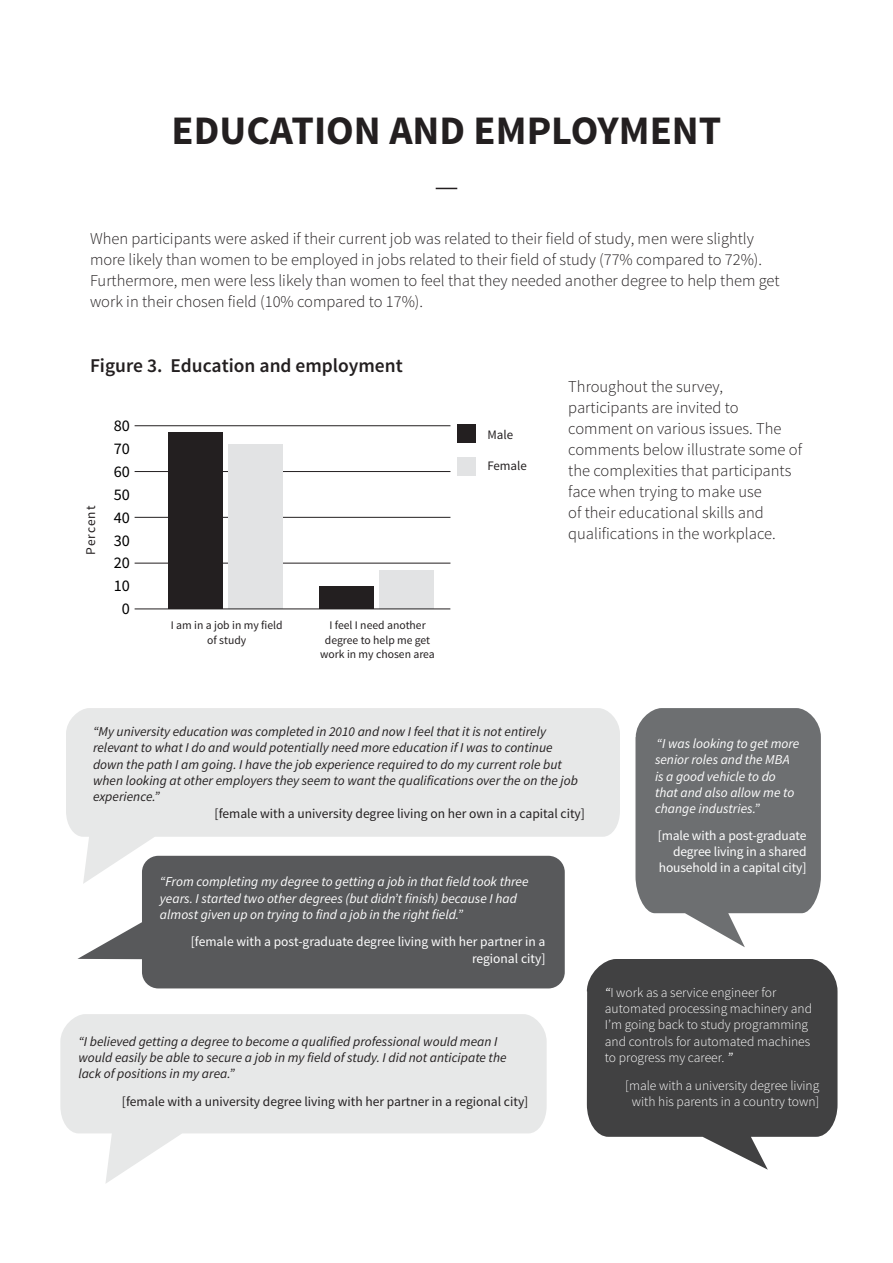
<style>
.page{position:relative;width:893px;height:1263px;background:#fff}
.page>*{position:absolute;margin:0;border:0;box-sizing:border-box;transform-origin:0 0}
.Page_Heading{font:700 40.5px "Source Sans Pro";color:#231f20}
.Sub-heading{font:600 19.5px "Source Sans Pro";color:#231f20}
.Body_Text{font:300 16.5px/21px "Source Sans Pro";color:#231f20}
.t1{font:16.2px "Source Sans Pro";color:#000}
.Body_Text-2{font:italic 13.5px/16.2px "Source Sans Pro";color:#231f20}
.Body_Text-3{font:italic 13.5px/16.2px "Source Sans Pro";color:#fff}
.Body_Text-4{font:300 13.5px/16.2px "Source Sans Pro";color:#fff}
.Body_Text-5{font:13.5px/16.2px "Source Sans Pro";letter-spacing:-.01em;color:#fff;text-align:right}
.Body_Text-6{font:13.5px "Source Sans Pro";color:#231f20}
.Body_Text-7{font:13.35px "Source Sans Pro";letter-spacing:.07em;color:#231f20}
.t2{font:12.9px "Source Sans Pro";letter-spacing:-.005em;color:#231f20}
.Body_Text-8{font:11.7px/14.2px "Source Sans Pro";color:#231f20;text-align:center}
.s1{font-weight:400;font-style:italic}
</style>
<div class="page">
<hr style="left:135px;top:563px;width:315px;height:1px;background:#231f20">
<hr style="left:135px;top:517px;width:315px;height:1px;background:#231f20">
<hr style="left:135px;top:471px;width:315px;height:1px;background:#231f20">
<hr style="left:135px;top:425px;width:315px;height:1px;background:#231f20">
<div style="left:380px;top:570px;width:54px;height:39px;background:#e2e3e4"></div>
<div style="left:319px;top:586px;width:55px;height:23px;background:#231f20"></div>
<div style="left:228px;top:444px;width:55px;height:165px;background:#e2e3e4"></div>
<div style="left:168px;top:433px;width:54px;height:176px;background:#231f20"></div>
<hr style="left:135px;top:609px;width:315px;height:1px;background:#231f20">
<div style="left:457px;top:424px;width:19px;height:19px;background:#231f20"></div>
<div style="left:457px;top:457px;width:19px;height:18px;background:#e2e3e4"></div>
<svg style="left:436px;top:188px;width:21px;height:1px"></svg>
<svg style="left:66px;top:708px;width:554px;height:148px;background:#e9eaea"></svg>
<svg style="left:635px;top:708px;width:186px;height:239px;background:#818385"></svg>
<svg style="left:60px;top:1014px;width:487px;height:169px;fill:#e7e8e8"></svg>
<svg style="left:587px;top:959px;width:250px;height:211px;fill:#414142"></svg>
<svg style="left:77px;top:856px;width:488px;height:132px;background:#6d6e6f"></svg>
<p class="Page_Heading" style="left:172px;top:105px;width:551px">EDUCATION AND EMPLOYMENT</p>
<p class="Body_Text" style="left:90px;top:228px;width:691px">When participants were asked if their current job was related to their field of study, men were slightly more likely than women to be employed in jobs related to their field of study (77% compared to 72%).<br>Furthermore, men were less likely than women to feel that they needed another degree to help them get work in their chosen field (10% compared to 17%).</p>
<p class="Sub-heading" style="left:90px;top:353px;width:314px">Figure 3. Education and employment</p>
<p class="t1" style="left:114px;top:416px;width:18px">80</p>
<p class="t1" style="left:114px;top:438px;width:18px">70</p>
<p class="t1" style="left:114px;top:461px;width:18px">60</p>
<p class="Body_Text-7" style="left:82px;top:555px;width:50px;rotate:-90deg">Percent</p>
<p class="t1" style="left:114px;top:484px;width:18px">50</p>
<p class="t1" style="left:114px;top:507px;width:18px">40</p>
<p class="t1" style="left:114px;top:530px;width:18px">30</p>
<p class="t1" style="left:114px;top:553px;width:18px">20</p>
<p class="t1" style="left:114px;top:576px;width:18px">10</p>
<p class="t1" style="left:122px;top:599px;width:10px">0</p>
<p class="Body_Text-8" style="left:171px;top:619px;width:113px">I am in a job in my field of study</p>
<p class="Body_Text-8" style="left:320px;top:619px;width:116px">I feel I need another degree to help me get work in my chosen area</p>
<p class="t2" style="left:487px;top:426px;width:27px">Male</p>
<p class="t2" style="left:487px;top:457px;width:41px">Female</p>
<p class="Body_Text" style="left:568px;top:376px;width:235px">Throughout the survey, participants are invited to comment on various issues. The comments below illustrate some of the complexities that participants face when trying to make use<br>of their educational skills and qualifications in the workplace.</p>
<p class="Body_Text-2" style="left:93px;top:724px;width:486px">“My university education was completed in 2010 and now I feel that it is not entirely relevant to what I do and would potentially need more education if I was to continue down the path I am going. I have the job experience required to do my current role but when looking at other employers they seem to want the qualifications over the on the job experience.”</p>
<p class="Body_Text-6" style="left:215px;top:805px;width:372px">[female with a university degree living on her own in a capital city]</p>
<p class="Body_Text-3" style="left:160px;top:874px;width:370px">“From completing my degree to getting a job in that field took three years. I started two other degrees (but didn’t finish) because I had almost given up on trying to find a job in the right field.”</p>
<p class="Body_Text-5" style="left:191px;top:934px;width:356px">[female with a post-graduate degree living with her partner in a regional city]</p>
<p class="Body_Text-2" style="left:78px;top:1033px;width:430px">“I believed getting a degree to become a qualified professional would mean I would easily be able to secure a job in my field of study. I did not anticipate the lack of positions in my area.”</p>
<p class="Body_Text-6" style="left:122px;top:1093px;width:408px">[female with a university degree living with her partner in a regional city]</p>
<p class="Body_Text-3" style="left:655px;top:736px;width:146px">“I was looking to get more senior roles and the MBA is a good vehicle to do that and also allow me to change industries.”</p>
<p class="Body_Text-5" style="left:658px;top:827px;width:150px">[male with a post-graduate degree living in a shared household in a capital city]</p>
<p class="Body_Text-4" style="left:605px;top:984px;width:209px"><span class="s1">“</span>I work as a service engineer for automated processing machinery and<br>I’m going back to study programming and controls for automated machines to progress my career. <span class="s1">”</span></p>
<p class="Body_Text-4" style="left:625px;top:1077px;width:196px;text-align:center">[male with a university degree living with his parents in a country town]</p>
</div>
